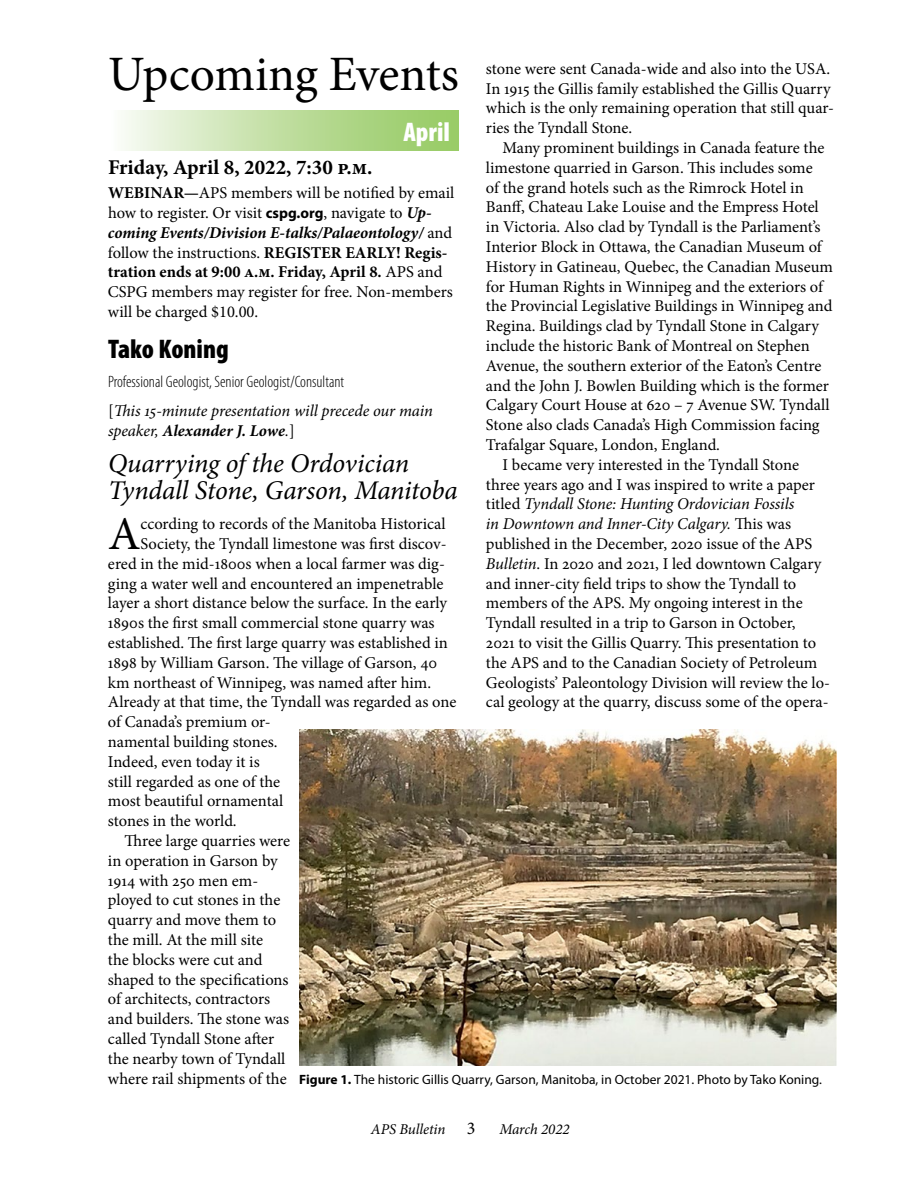
<style>
.page{position:relative;width:918px;height:1188px;background:#fff}
.page>*{position:absolute;margin:0;border:0;box-sizing:border-box;transform-origin:0 0}
.t1{font:49.5px "Minion Pro";letter-spacing:-.015em;color:#000}
.t2{font:46.95px "Minion Pro";color:#000}
.t3{font:italic 27px/27px "Minion Pro";letter-spacing:-.01em;color:#000}
.t4{font:900 condensed 27px "Myriad Pro";color:#000}
.t5{font:900 condensed 27px "Myriad Pro";color:#fff}
.t6{font:700 21px "Minion Pro";color:#000}
.t7{font:16.5px/19.8px "Minion Pro";color:#000}
.t8{font:italic 16.5px/19.8px "Minion Pro";letter-spacing:-.01em;color:#000}
.t9{font:300 condensed 16.5px "Myriad Pro";color:#000}
.t10{font:italic 15px "Minion Pro";letter-spacing:-.005em;color:#000}
.t11{font:13.5px "Myriad Pro";color:#000}
.s1{font-style:normal}
.s2{font-style:italic}
.s3{font-weight:700}
.s4{font-family:"Myriad Pro";font-weight:700;font-size:15px}
.s5{font-weight:700;font-style:italic}
.s6{font-style:normal;font-size:18px}
</style>
<div class="page">
<div style="left:108px;top:111px;width:351px;height:39px;background:linear-gradient(to right,#f7faf2,#90c75a)"></div>
<img style="left:299px;top:730px;width:538px;height:336px">
<h1 class="t1" style="left:108px;top:41px;width:352px">Upcoming Events</h1>
<p class="t7" style="left:486px;top:59px;width:350px">stone were sent Canada-wide and also into the USA.<br>In 1915 the Gillis family established the Gillis Quarry which is the only remaining operation that still quar&shy;ries the Tyndall Stone.</p>
<p class="t7" style="left:502px;top:138px;width:323px">Many prominent buildings in Canada feature the</p>
<p class="t7" style="left:486px;top:158px;width:328px">limestone quarried in Garson. This includes some</p>
<p class="t7" style="left:486px;top:178px;width:319px">of the grand hotels such as the Rimrock Hotel in</p>
<p class="t7" style="left:486px;top:197px;width:334px">Banff, Chateau Lake Louise and the Empress Hotel</p>
<p class="t7" style="left:486px;top:217px;width:336px">in Victoria. Also clad by Tyndall is the Parliament’s</p>
<p class="t7" style="left:486px;top:237px;width:337px">Interior Block in Ottawa, the Canadian Museum of</p>
<p class="t7" style="left:486px;top:257px;width:349px">History in Gatineau, Quebec, the Canadian Museum</p>
<p class="t7" style="left:486px;top:277px;width:339px">for Human Rights in Winnipeg and the exteriors of</p>
<p class="t7" style="left:486px;top:296px;width:348px">the Provincial Legislative Buildings in Winnipeg and</p>
<p class="t7" style="left:486px;top:316px;width:335px">Regina. Buildings clad by Tyndall Stone in Calgary</p>
<p class="t7" style="left:486px;top:336px;width:326px">include the historic Bank of Montreal on Stephen</p>
<p class="t7" style="left:486px;top:356px;width:337px">Avenue, the southern exterior of the Eaton’s Centre</p>
<p class="t7" style="left:486px;top:376px;width:345px">and the John J. Bowlen Building which is the former</p>
<p class="t7" style="left:486px;top:395px;width:345px">Calgary Court House at 620 – 7 Avenue SW. Tyndall</p>
<p class="t7" style="left:486px;top:415px;width:335px">Stone also clads Canada’s High Commission facing</p>
<p class="t7" style="left:486px;top:435px;width:236px">Trafalgar Square, London, England.</p>
<p class="t7" style="left:502px;top:455px;width:298px">I became very interested in the Tyndall Stone</p>
<p class="t7" style="left:486px;top:475px;width:331px">three years ago and I was inspired to write a paper</p>
<p class="t8" style="left:486px;top:494px;width:310px"><span class="s1">titled</span> Tyndall Stone: Hunting Ordovician Fossils</p>
<p class="t8" style="left:486px;top:514px;width:307px">in Downtown and Inner-City Calgary. <span class="s1">This was</span></p>
<p class="t7" style="left:486px;top:534px;width:328px">published in the December, 2020 issue of the APS</p>
<p class="t7" style="left:486px;top:554px;width:337px"><span class="s2">Bulletin</span>. In 2020 and 2021, I led downtown Calgary</p>
<p class="t7" style="left:486px;top:574px;width:312px">and inner-city field trips to show the Tyndall to</p>
<p class="t7" style="left:486px;top:593px;width:318px">members of the APS. My ongoing interest in the</p>
<p class="t7" style="left:486px;top:613px;width:311px">Tyndall resulted in a trip to Garson in October,</p>
<p class="t7" style="left:486px;top:633px;width:332px">2021 to visit the Gillis Quarry. This presentation to</p>
<p class="t7" style="left:486px;top:653px;width:333px">the APS and to the Canadian Society of Petroleum</p>
<p class="t7" style="left:486px;top:673px;width:346px">Geologists’ Paleontology Division will review the lo-</p>
<p class="t7" style="left:486px;top:692px;width:344px">cal geology at the quarry, discuss some of the opera-</p>
<h3 class="t5" style="left:403px;top:117px;width:48px">April</h3>
<p class="t6" style="left:108px;top:152px;width:266px">Friday, April 8, 2022, 7:30 p.m.</p>
<p class="t7" style="left:108px;top:183px;width:348px"><span class="s3">WEBINAR—</span>APS members will be notified by email how to register. Or visit <span class="s4">cspg.org</span>, navigate to <span class="s5">Up&shy;coming Events/Division E-talks/Palaeontology/</span> and follow the instructions. <span class="s3">REGISTER EARLY! Regis&shy;tration ends at 9:00 a.m. Friday, April 8.</span> APS and CSPG members may register for free. Non-members will be charged $10.00.</p>
<h3 class="t4" style="left:108px;top:334px;width:122px">Tako Koning</h3>
<p class="t9" style="left:108px;top:373px;width:238px">Professional Geologist, Senior Geologist/Consultant</p>
<p class="t8" style="left:108px;top:401px;width:326px"><span class="s1">[</span>This 15-minute presentation will precede our main speaker, <span class="s3">Alexander J. Lowe</span>.<span class="s1">]</span></p>
<h3 class="t3" style="left:108px;top:450px;width:351px">Quarrying of the Ordovician<br>Tyndall Stone, Garson, Manitoba</h3>
<h2 class="t2" style="left:108px;top:503px;width:34px">A</h2>
<p class="t7" style="left:140px;top:514px;width:307px">ccording to records of the Manitoba Historical</p>
<p class="t7" style="left:140px;top:534px;width:308px">Society, the Tyndall limestone was first discov-</p>
<p class="t7" style="left:108px;top:554px;width:338px">ered in the mid-1800s when a local farmer was dig-</p>
<p class="t7" style="left:108px;top:574px;width:337px">ging a water well and encountered an impenetrable</p>
<p class="t7" style="left:108px;top:593px;width:341px">layer a short distance below the surface. In the early</p>
<p class="t7" style="left:108px;top:613px;width:328px">1890s the first small commercial stone quarry was</p>
<p class="t7" style="left:108px;top:633px;width:341px">established. The first large quarry was established in</p>
<p class="t7" style="left:108px;top:653px;width:331px">1898 by William Garson. The village of Garson, 40</p>
<p class="t7" style="left:108px;top:673px;width:325px">km northeast of Winnipeg, was named after him.</p>
<p class="t7" style="left:108px;top:692px;width:350px">Already at that time, the Tyndall was regarded as one</p>
<p class="t7" style="left:108px;top:712px;width:164px">of Canada’s premium or-</p>
<p class="t7" style="left:108px;top:732px;width:171px">namental building stones.</p>
<p class="t7" style="left:108px;top:752px;width:153px">Indeed, even today it is</p>
<p class="t7" style="left:108px;top:772px;width:174px">still regarded as one of the</p>
<p class="t7" style="left:108px;top:791px;width:177px">most beautiful ornamental</p>
<p class="t7" style="left:108px;top:811px;width:130px">stones in the world.</p>
<p class="t7" style="left:124px;top:831px;width:167px">Three large quarries were</p>
<p class="t7" style="left:108px;top:851px;width:171px">in operation in Garson by</p>
<p class="t7" style="left:108px;top:871px;width:152px">1914 with 250 men em-</p>
<p class="t7" style="left:108px;top:890px;width:174px">ployed to cut stones in the</p>
<p class="t7" style="left:108px;top:910px;width:170px">quarry and move them to</p>
<p class="t7" style="left:108px;top:930px;width:157px">the mill. At the mill site</p>
<p class="t7" style="left:108px;top:950px;width:156px">the blocks were cut and</p>
<p class="t7" style="left:108px;top:970px;width:182px">shaped to the specifications</p>
<p class="t7" style="left:108px;top:989px;width:164px">of architects, contractors</p>
<p class="t7" style="left:108px;top:1009px;width:183px">and builders. The stone was</p>
<p class="t7" style="left:108px;top:1029px;width:168px">called Tyndall Stone after</p>
<p class="t7" style="left:108px;top:1049px;width:179px">the nearby town of Tyndall</p>
<p class="t7" style="left:108px;top:1069px;width:180px">where rail shipments of the</p>
<p class="t11" style="left:299px;top:1071px;width:524px"><span class="s3">Figure 1.</span> The historic Gillis Quarry, Garson, Manitoba, in October 2021. Photo by Tako Koning.</p>
<p class="t10" style="left:371px;top:1119px;width:106px">APS Bulletin <span class="s6">3</span></p>
<p class="t10" style="left:500px;top:1119px;width:72px">March 2022</p>
</div>
